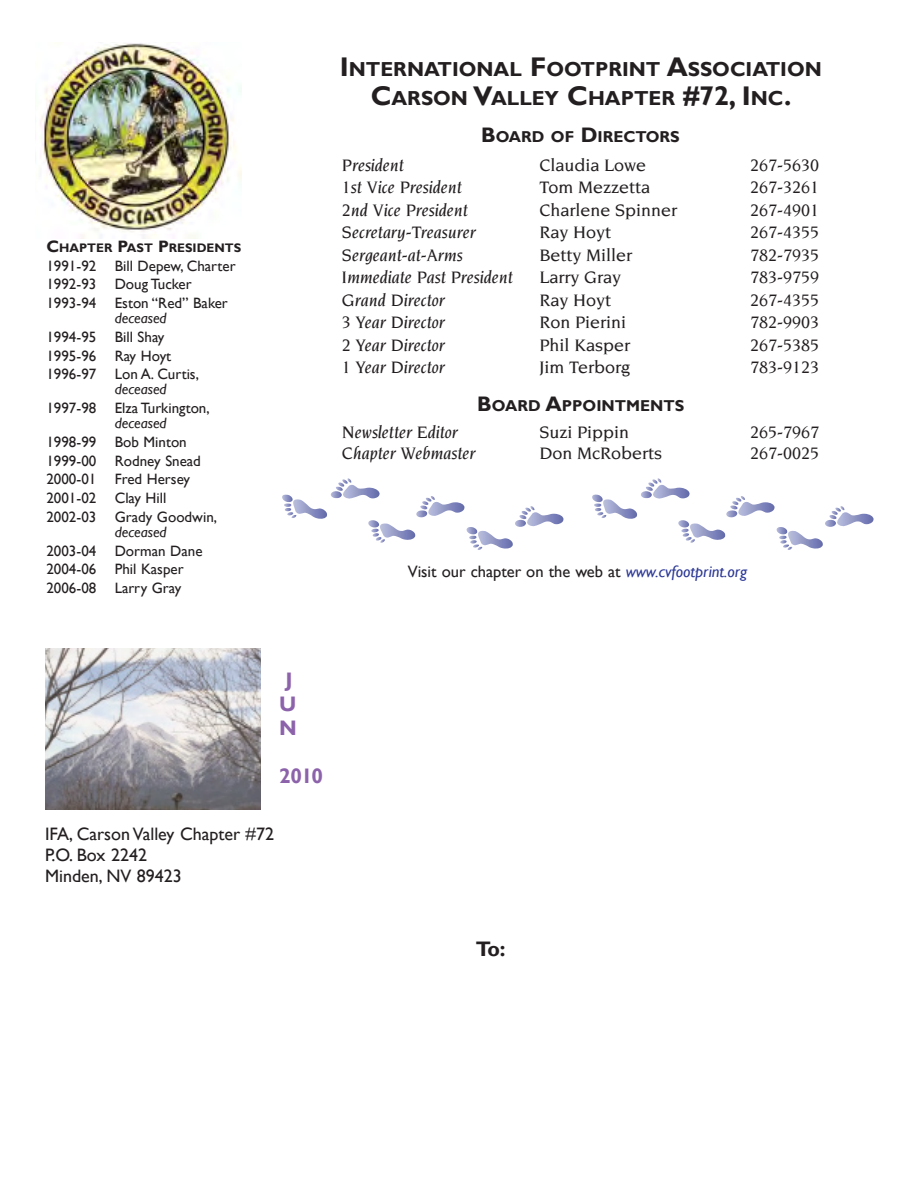
<style>
.page{position:relative;width:918px;height:1188px;background:#fff}
.page>*{position:absolute;margin:0;border:0;box-sizing:border-box;transform-origin:0 0}
.t1{font:700 21px/24px "Gill Sans";color:#8c63aa;text-align:center}
.t2{font:700 21px "Gill Sans";color:#231f20}
.t3{font:700 20.25px/28.5px "Gill Sans";color:#231f20;text-align:center}
.t4{font:500 18px "Novarese Std";color:#231f20}
.t5{font:italic 500 18px "Novarese Std";color:#231f20}
.t6{font:18px/21px "Gill Sans";color:#231f20}
.t7{font:16.5px "Gill Sans";color:#231f20}
.t8{font:700 15.75px "Gill Sans";color:#231f20}
.t9{font:15px/18.8px "Gill Sans";color:#231f20}
.t10{font:italic 15px "Gill Sans";color:#231f20}
.t11{font:700 12.3px "Gill Sans";color:#231f20}
.s1{font-size:16.5px}
.s2{font-size:27px}
.s3{font-size:21px}
.s4{font-style:italic;color:#2b3795}
</style>
<div class="page">
<img style="left:35px;top:43px;width:207px;height:196px">
<svg style="left:331px;top:478px;width:21px;height:20px"></svg>
<img style="left:341px;top:483px;width:39px;height:16px">
<svg style="left:282px;top:494px;width:11px;height:24px"></svg>
<img style="left:292px;top:499px;width:35px;height:20px">
<svg style="left:416px;top:496px;width:19px;height:22px"></svg>
<img style="left:427px;top:501px;width:38px;height:15px">
<svg style="left:368px;top:520px;width:17px;height:23px"></svg>
<img style="left:379px;top:523px;width:36px;height:17px">
<svg style="left:515px;top:506px;width:20px;height:21px"></svg>
<img style="left:525px;top:511px;width:39px;height:15px">
<svg style="left:466px;top:527px;width:15px;height:23px"></svg>
<img style="left:477px;top:531px;width:36px;height:18px">
<svg style="left:641px;top:478px;width:21px;height:20px"></svg>
<img style="left:651px;top:483px;width:39px;height:16px">
<svg style="left:592px;top:494px;width:11px;height:24px"></svg>
<img style="left:602px;top:499px;width:35px;height:20px">
<svg style="left:726px;top:496px;width:19px;height:22px"></svg>
<img style="left:737px;top:501px;width:38px;height:15px">
<svg style="left:678px;top:520px;width:17px;height:23px"></svg>
<img style="left:689px;top:523px;width:36px;height:17px">
<svg style="left:825px;top:506px;width:20px;height:21px"></svg>
<img style="left:835px;top:511px;width:39px;height:15px">
<svg style="left:776px;top:527px;width:15px;height:23px"></svg>
<img style="left:787px;top:531px;width:36px;height:18px">
<img style="left:45px;top:648px;width:216px;height:162px">
<p class="t11" style="left:46px;top:240px;width:196px"><span class="s1">C</span>HAPTER <span class="s1">P</span>AST <span class="s1">P</span>RESIDENTS</p>
<p class="t9" style="left:46px;top:257px;width:191px">1991-92 Bill Depew, Charter<br>1992-93 Doug Tucker<br>1993-94 Eston “Red” Baker</p>
<p class="t10" style="left:115px;top:309px;width:53px">deceased</p>
<p class="t9" style="left:46px;top:328px;width:154px">1994-95 Bill Shay<br>1995-96 Ray Hoyt<br>1996-97 Lon A. Curtis,</p>
<p class="t10" style="left:115px;top:381px;width:53px">deceased</p>
<p class="t9" style="left:46px;top:399px;width:165px">1997-98 Elza Turkington,</p>
<p class="t10" style="left:115px;top:414px;width:53px">deceased</p>
<p class="t9" style="left:46px;top:433px;width:172px">1998-99 Bob Minton<br>1999-00 Rodney Snead<br>2000-01 Fred Hersey<br>2001-02 Clay Hill<br>2002-03 Grady Goodwin,</p>
<p class="t10" style="left:115px;top:523px;width:53px">deceased</p>
<p class="t9" style="left:46px;top:542px;width:158px">2003-04 Dorman Dane<br>2004-06 Phil Kasper<br>2006-08 Larry Gray</p>
<h2 class="t3" style="left:340px;top:56px;width:484px"><span class="s2">I</span>NTERNATIONAL <span class="s2">F</span>OOTPRINT <span class="s2">A</span>SSOCIATION<br><span class="s2">C</span>ARSON <span class="s2">V</span>ALLEY <span class="s2">C</span>HAPTER <span class="s2">#72, I</span>NC<span class="s2">.</span></h2>
<p class="t8" style="left:481px;top:127px;width:200px"><span class="s3">B</span>OARD OF <span class="s3">D</span>IRECTORS</p>
<p class="t5" style="left:342px;top:155px;width:63px">President</p>
<p class="t4" style="left:539px;top:155px;width:108px">Claudia Lowe</p>
<p class="t4" style="left:750px;top:155px;width:70px">267-5630</p>
<p class="t5" style="left:342px;top:177px;width:121px">1st Vice President</p>
<p class="t4" style="left:539px;top:177px;width:112px">Tom Mezzetta</p>
<p class="t4" style="left:750px;top:177px;width:70px">267-3261</p>
<p class="t5" style="left:342px;top:200px;width:127px">2nd Vice President</p>
<p class="t4" style="left:539px;top:200px;width:139px">Charlene Spinner</p>
<p class="t4" style="left:750px;top:200px;width:70px">267-4901</p>
<p class="t5" style="left:342px;top:222px;width:135px">Secretary-Treasurer</p>
<p class="t4" style="left:539px;top:222px;width:73px">Ray Hoyt</p>
<p class="t4" style="left:750px;top:222px;width:70px">267-4355</p>
<p class="t5" style="left:342px;top:245px;width:122px">Sergeant-at-Arms</p>
<p class="t4" style="left:539px;top:245px;width:94px">Betty Miller</p>
<p class="t4" style="left:750px;top:245px;width:70px">782-7935</p>
<p class="t5" style="left:342px;top:267px;width:172px">Immediate Past President</p>
<p class="t4" style="left:539px;top:267px;width:83px">Larry Gray</p>
<p class="t4" style="left:750px;top:267px;width:70px">783-9759</p>
<p class="t5" style="left:342px;top:290px;width:104px">Grand Director</p>
<p class="t4" style="left:539px;top:290px;width:73px">Ray Hoyt</p>
<p class="t4" style="left:750px;top:290px;width:70px">267-4355</p>
<p class="t5" style="left:342px;top:312px;width:104px">3 Year Director</p>
<p class="t4" style="left:539px;top:312px;width:88px">Ron Pierini</p>
<p class="t4" style="left:750px;top:312px;width:70px">782-9903</p>
<p class="t5" style="left:342px;top:335px;width:104px">2 Year Director</p>
<p class="t4" style="left:539px;top:335px;width:92px">Phil Kasper</p>
<p class="t4" style="left:750px;top:335px;width:70px">267-5385</p>
<p class="t5" style="left:342px;top:357px;width:104px">1 Year Director</p>
<p class="t4" style="left:539px;top:357px;width:92px">Jim Terborg</p>
<p class="t4" style="left:750px;top:357px;width:70px">783-9123</p>
<p class="t8" style="left:477px;top:396px;width:209px"><span class="s3">B</span>OARD <span class="s3">A</span>PPOINTMENTS</p>
<p class="t5" style="left:342px;top:422px;width:117px">Newsletter Editor</p>
<p class="t4" style="left:539px;top:422px;width:91px">Suzi Pippin</p>
<p class="t4" style="left:750px;top:422px;width:70px">265-7967</p>
<p class="t5" style="left:342px;top:443px;width:135px">Chapter Webmaster</p>
<p class="t4" style="left:539px;top:443px;width:124px">Don McRoberts</p>
<p class="t4" style="left:750px;top:443px;width:70px">267-0025</p>
<p class="t7" style="left:408px;top:562px;width:341px">Visit our chapter on the web at <span class="s4">www.cvfootprint.org</span></p>
<h1 class="t1" style="left:279px;top:669px;width:19px">J<br>U<br>N</h1>
<h1 class="t1" style="left:279px;top:765px;width:46px">2010</h1>
<p class="t6" style="left:45px;top:824px;width:231px">IFA, Carson Valley Chapter #72<br>P.O. Box 2242<br>Minden, NV 89423</p>
<h1 class="t2" style="left:476px;top:936px;width:31px">To:</h1>
</div>
